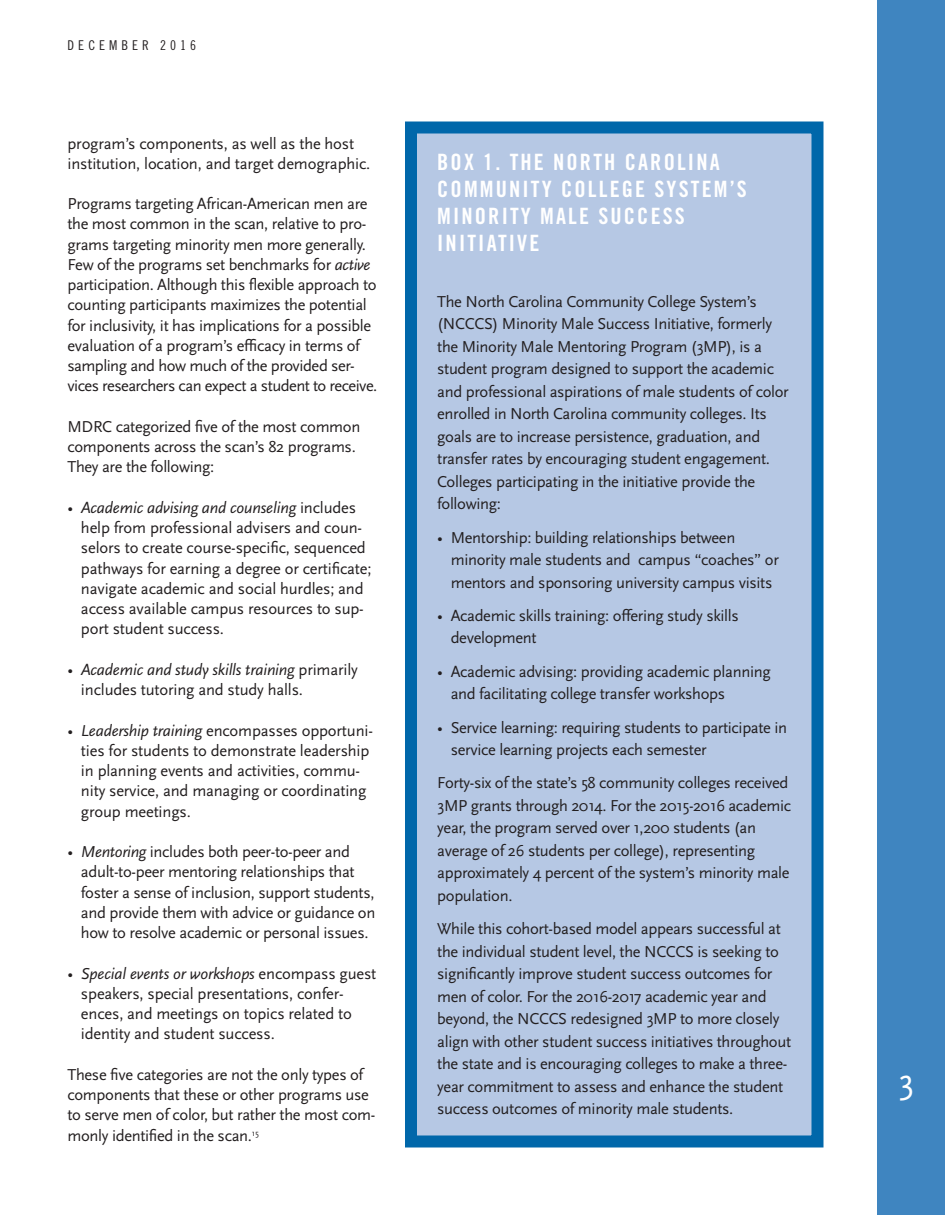
<style>
.page{position:relative;width:945px;height:1215px;background:#fff}
.page>*{position:absolute;margin:0;border:0;box-sizing:border-box;transform-origin:0 0}
.t1{font:36px "Scala Sans OT";color:#fff}
.t2{font:22.5px/27px "Trade Gothic LT Std Bd Cn 20";letter-spacing:.095em;color:#fff}
.t3{font:16.5px/20.2px "Scala Sans OT";letter-spacing:-.02em;color:#231f20}
.t4{font:13.5px "Trade Gothic LT Std Cn 18";letter-spacing:.3em;color:#231f20}
.s1{font-style:italic}
</style>
<div class="page">
<div style="left:878px;top:0;width:67px;height:1215px;background:#3f85c0"></div>
<div style="left:411px;top:128px;width:407px;height:1014px;background:#b6c8e4"></div>
<div style="left:405px;top:122px;width:419px;height:1026px;border:12px solid #0067aa"></div>
<p class="t4" style="left:68px;top:37px;width:130px">DECEMBER 2016</p>
<p class="t3" style="left:68px;top:133px;width:304px">program’s components, as well as the host institution, location, and target demographic.</p>
<p class="t3" style="left:68px;top:194px;width:311px">Programs targeting African-American men are the most common in the scan, relative to pro&shy;grams targeting minority men more generally.<br>Few of the programs set benchmarks for <span class="s1">active </span>participation. Although this flexible approach to counting participants maximizes the potential for inclusivity, it has implications for a possible evaluation of a program’s efficacy in terms of sampling and how much of the provided ser&shy;vices researchers can expect a student to receive.</p>
<p class="t3" style="left:68px;top:417px;width:294px">MDRC categorized five of the most common components across the scan’s 82 programs.<br>They are the following:</p>
<p class="t3" style="left:81px;top:498px;width:292px;text-indent:-13px"><span class="s1">• Academic advising and counseling</span> includes help from professional advisers and coun&shy;selors to create course-specific, sequenced pathways for earning a degree or certificate; navigate academic and social hurdles; and access available campus resources to sup&shy;port student success.</p>
<p class="t3" style="left:81px;top:660px;width:278px;text-indent:-13px">• <span class="s1">Academic and study skills training</span> primarily includes tutoring and study halls.</p>
<p class="t3" style="left:81px;top:721px;width:293px;text-indent:-13px">• <span class="s1">Leadership training</span> encompasses opportuni&shy;ties for students to demonstrate leadership in planning events and activities, commu&shy;nity service, and managing or coordinating group meetings.</p>
<p class="t3" style="left:81px;top:842px;width:296px;text-indent:-13px">• <span class="s1">Mentoring</span> includes both peer-to-peer and adult-to-peer mentoring relationships that foster a sense of inclusion, support students, and provide them with advice or guidance on how to resolve academic or personal issues.</p>
<p class="t3" style="left:81px;top:964px;width:297px;text-indent:-13px">• <span class="s1">Special events or workshops</span> encompass guest speakers, special presentations, confer&shy;ences, and meetings on topics related to identity and student success.</p>
<p class="t3" style="left:68px;top:1065px;width:309px">These five categories are not the only types of components that these or other programs use to serve men of color, but rather the most com&shy;monly identified in the scan.<sup>15</sup></p>
<h2 class="t2" style="left:437px;top:148px;width:311px">BOX 1. THE NORTH CAROLINA<br>COMMUNITY COLLEGE SYSTEM’S<br>MINORITY MALE SUCCESS<br>INITIATIVE</h2>
<p class="t3" style="left:437px;top:291px;width:353px;line-height:22.5px">The North Carolina Community College System’s (NCCCS) Minority Male Success Initiative, formerly the Minority Male Mentoring Program (3MP), is a student program designed to support the academic and professional aspirations of male students of color enrolled in North Carolina community colleges. Its goals are to increase persistence, graduation, and transfer rates by encouraging student engagement.<br>Colleges participating in the initiative provide the following:</p>
<p class="t3" style="left:451px;top:526px;width:330px;line-height:22.5px;text-indent:-13px">• Mentorship: building relationships between minority male students and campus “coaches” or mentors and sponsoring university campus visits</p>
<p class="t3" style="left:451px;top:605px;width:290px;line-height:22.5px;text-indent:-13px">• Academic skills training: offering study skills development</p>
<p class="t3" style="left:451px;top:661px;width:322px;line-height:22.5px;text-indent:-13px">• Academic advising: providing academic planning and facilitating college transfer workshops</p>
<p class="t3" style="left:451px;top:716px;width:338px;line-height:22.5px;text-indent:-13px">• Service learning: requiring students to participate in service learning projects each semester</p>
<p class="t3" style="left:437px;top:772px;width:355px;line-height:22.5px">Forty-six of the state’s 58 community colleges received 3MP grants through 2014. For the 2015-2016 academic year, the program served over 1,200 students (an average of 26 students per college), representing approximately 4 percent of the system’s minority male population.</p>
<p class="t3" style="left:437px;top:918px;width:355px;line-height:22.5px">While this cohort-based model appears successful at the individual student level, the NCCCS is seeking to significantly improve student success outcomes for men of color. For the 2016-2017 academic year and beyond, the NCCCS redesigned 3MP to more closely align with other student success initiatives throughout the state and is encouraging colleges to make a three&shy;year commitment to assess and enhance the student success outcomes of minority male students.</p>
<h1 class="t1" style="left:898px;top:1062px;width:17px">3</h1>
</div>
